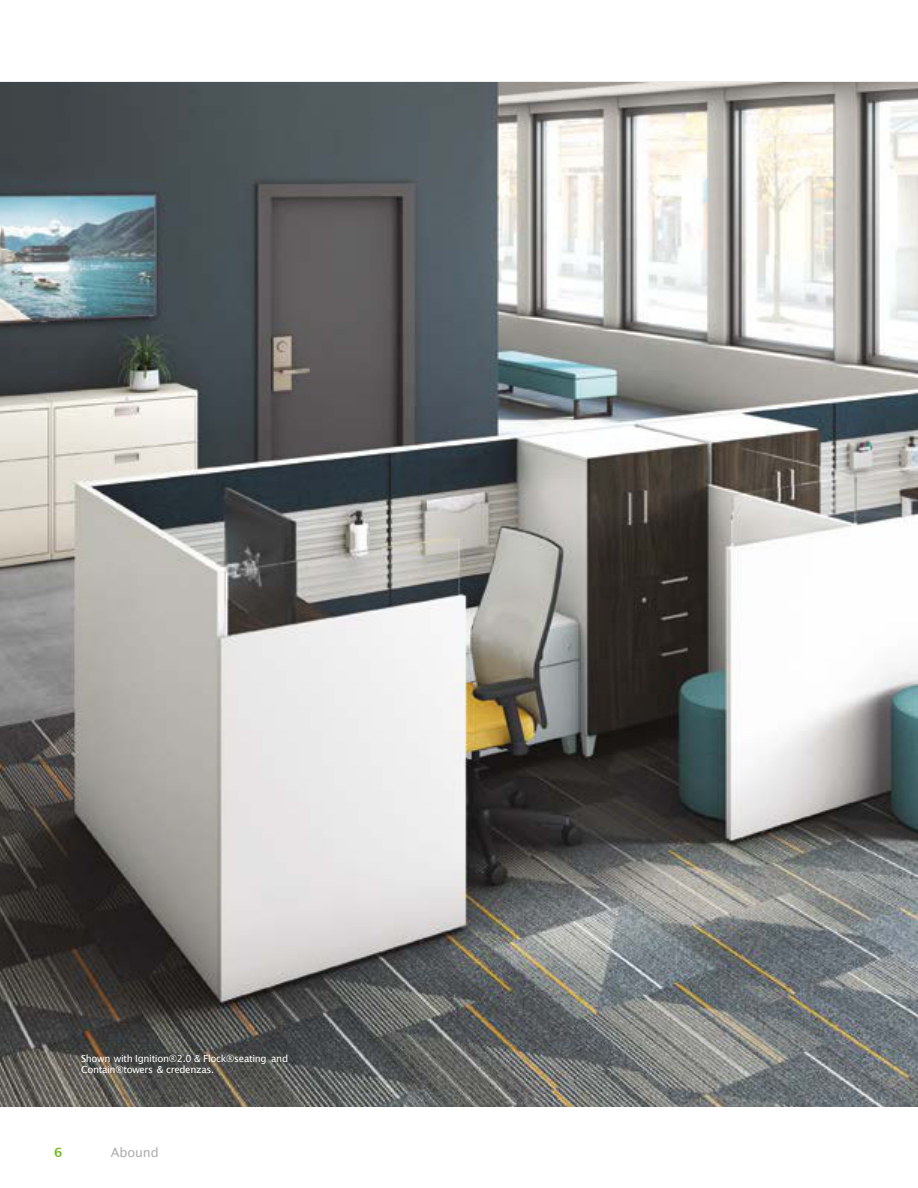
<style>
.page{position:relative;width:918px;height:1188px;background:#fff}
.page>*{position:absolute;margin:0;border:0;box-sizing:border-box;transform-origin:0 0}
.t1{font:12.75px "Lucida Grande";letter-spacing:-.01em;color:#acadad}
.t2{font:700 12.75px "Lucida Grande";color:#74bb23}
.t3{font:9.75px/11.7px "Lucida Grande";letter-spacing:-.035em;color:#fff}
</style>
<div class="page">
<img style="left:0;top:82px;width:918px;height:1025px">
<p class="t3" style="left:81px;top:1053px;width:209px">Shown with Ignition®2.0 &amp; Flock®seating and<br>Contain®towers &amp; credenzas.</p>
<h1 class="t2" style="left:54px;top:1147px;width:10px">6</h1>
<h1 class="t1" style="left:111px;top:1147px;width:49px">Abound</h1>
</div>
